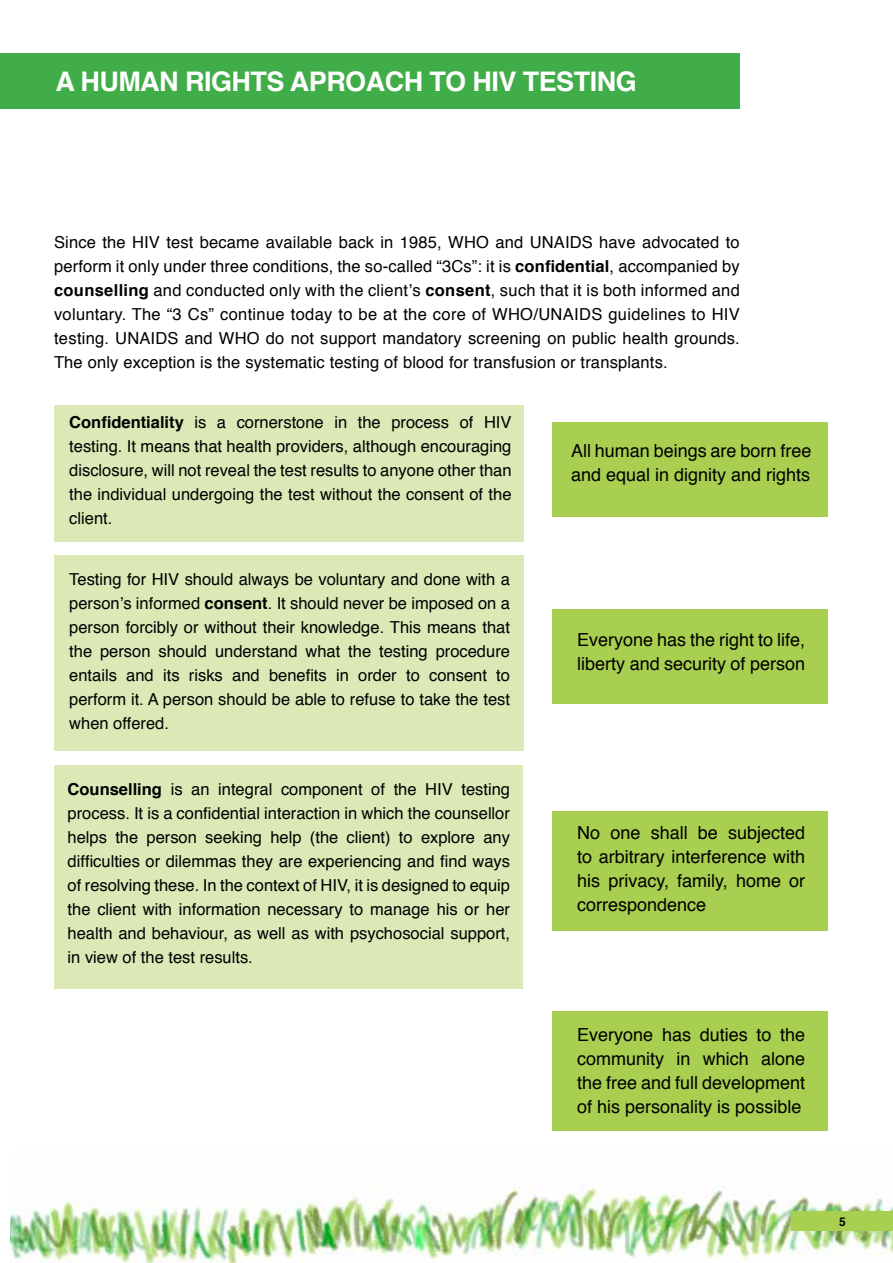
<style>
.page{position:relative;width:893px;height:1263px;background:#fff}
.page>*{position:absolute;margin:0;border:0;box-sizing:border-box;transform-origin:0 0}
.t1{font:700 27px "Helvetica";letter-spacing:-.02em;color:#fff}
.t2{font:18px/24px "Helvetica";color:#000}
.t3{font:16.5px/24px "Helvetica";color:#000;text-align:justify}
.t4{font:700 12px "Helvetica";color:#000}
.s1{font-weight:700}
</style>
<div class="page">
<div style="left:552px;top:422px;width:276px;height:94px;background:#a8cf4f"></div>
<div style="left:552px;top:609px;width:276px;height:94px;background:#a8cf4f"></div>
<div style="left:552px;top:811px;width:276px;height:119px;background:#a8cf4f"></div>
<div style="left:552px;top:1011px;width:276px;height:120px;background:#a8cf4f"></div>
<div style="left:0;top:54px;width:740px;height:55px;background:#41ad49"></div>
<div style="left:54px;top:405px;width:469px;height:136px;background:#dae9b6"></div>
<div style="left:54px;top:556px;width:469px;height:195px;background:#dae9b6"></div>
<div style="left:55px;top:765px;width:468px;height:224px;background:#dae9b6"></div>
<img style="left:11px;top:1185px;width:882px;height:78px">
<div style="left:791px;top:1211px;width:102px;height:19px;background:#a8cf4f"></div>
<h1 class="t1" style="left:56px;top:60px;width:583px">A HUMAN RIGHTS APROACH TO HIV TESTING</h1>
<p class="t3" style="left:54px;top:231px;width:687px">Since the HIV test became available back in 1985, WHO and UNAIDS have advocated to perform it only under three conditions, the so-called “3Cs”: it is <span class="s1">confidential</span>, accompanied by <span class="s1">counselling</span> and conducted only with the client’s <span class="s1">consent</span>, such that it is both informed and voluntary. The “3 Cs” continue today to be at the core of WHO/UNAIDS guidelines to HIV testing. UNAIDS and WHO do not support mandatory screening on public health grounds.<br>The only exception is the systematic testing of blood for transfusion or transplants.</p>
<p class="t3" style="left:69px;top:411px;width:444px"><span class="s1">Confidentiality</span> is a cornerstone in the process of HIV testing. It means that health providers, although encouraging disclosure, will not reveal the test results to anyone other than the individual undergoing the test without the consent of the client.</p>
<p class="t3" style="left:69px;top:567px;width:442px">Testing for HIV should always be voluntary and done with a person’s informed <span class="s1">consent</span>. It should never be imposed on a person forcibly or without their knowledge. This means that the person should understand what the testing procedure entails and its risks and benefits in order to consent to perform it. A person should be able to refuse to take the test when offered.</p>
<p class="t3" style="left:68px;top:778px;width:444px"><span class="s1">Counselling</span> is an integral component of the HIV testing process. It is a confidential interaction in which the counsellor helps the person seeking help (the client) to explore any difficulties or dilemmas they are experiencing and find ways of resolving these. In the context of HIV, it is designed to equip the client with information necessary to manage his or her health and behaviour, as well as with psychosocial support, in view of the test results.</p>
<p class="t2" style="left:571px;top:439px;width:242px">All human beings are born free and equal in dignity and rights</p>
<p class="t2" style="left:577px;top:628px;width:229px">Everyone has the right to life, liberty and security of person</p>
<p class="t2" style="left:577px;top:821px;width:229px;text-align:justify">No one shall be subjected to arbitrary interference with his privacy, family, home or correspondence</p>
<p class="t2" style="left:577px;top:1023px;width:229px;text-align:justify">Everyone has duties to the community in which alone the free and full development of his personality is possible</p>
<p class="t4" style="left:839px;top:1212px;width:8px">5</p>
</div>
